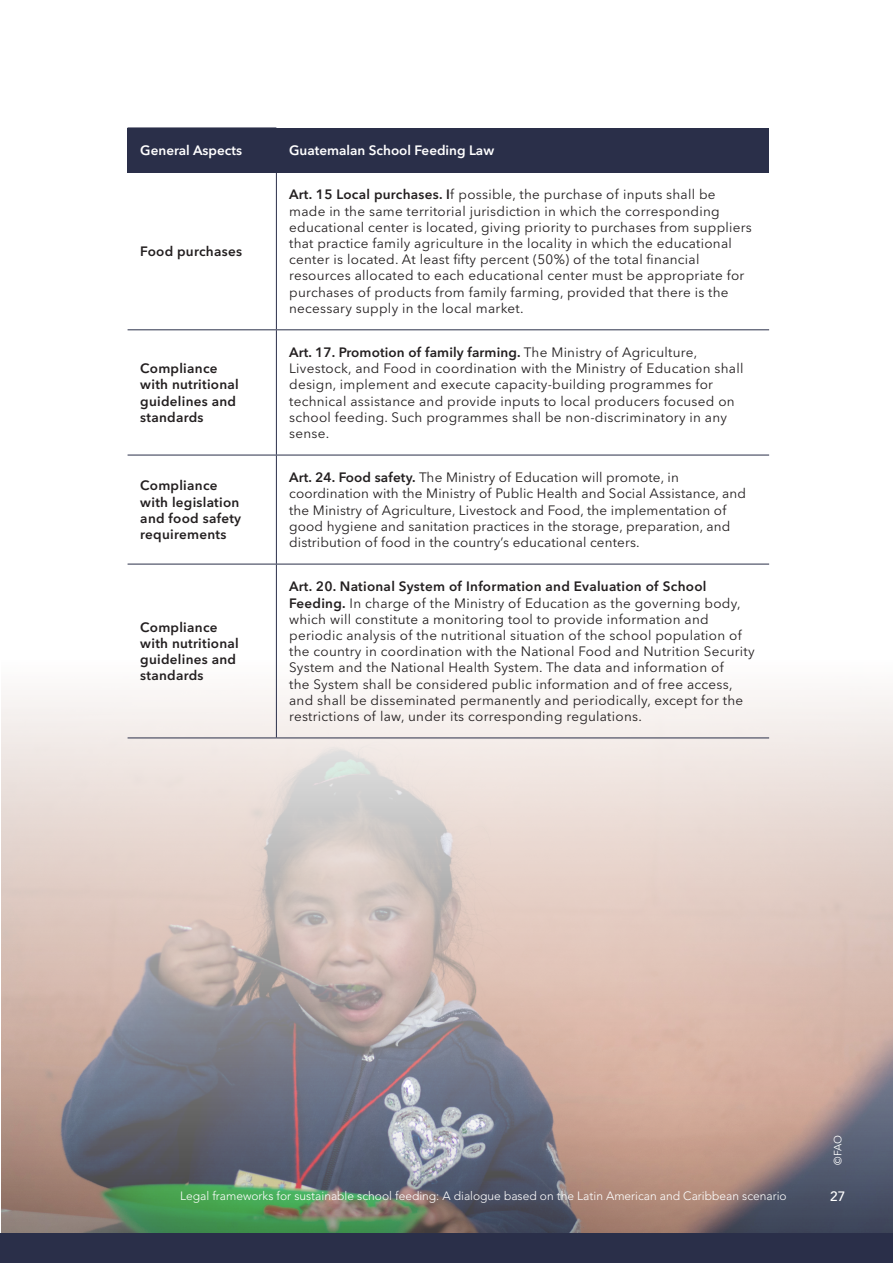
<style>
.page{position:relative;width:893px;height:1263px;background:#fff}
.page>*{position:absolute;margin:0;border:0;box-sizing:border-box;transform-origin:0 0}
.t1{font:13.5px/16.2px "Avenir Next LT Pro";letter-spacing:.02em;color:#231f20}
.t2{font:600 13.5px/16.2px "Avenir Next LT Pro";letter-spacing:.02em;color:#231f20}
.t3{font:600 13.5px "Avenir Next LT Pro";color:#fff}
.t4{font:500 13.5px "Avenir";color:#fff}
.t5{font:300 12px "Avenir";color:#fff}
.t6{font:10.5px "Avenir Next LT Pro";color:#fff}
.s1{font-weight:600}
</style>
<div class="page">
<img style="left:1px;top:659px;width:892px;height:574px">
<div style="left:128px;top:128px;width:148px;height:44px;background:#2a2f49"></div>
<div style="left:276px;top:128px;width:493px;height:44px;background:#2a2f49"></div>
<hr style="left:128px;top:172px;width:149px;height:1px;background:#2a2f49">
<hr style="left:276px;top:173px;width:1px;height:156px;background:#2a2f49">
<hr style="left:128px;top:329px;width:148px;height:1px;background:#2a2f49">
<hr style="left:276px;top:329px;width:493px;height:1px;background:#2a2f49">
<hr style="left:276px;top:330px;width:1px;height:125px;background:#2a2f49">
<hr style="left:128px;top:455px;width:148px;height:1px;background:#2a2f49">
<hr style="left:276px;top:455px;width:493px;height:1px;background:#2a2f49">
<hr style="left:276px;top:455px;width:1px;height:109px;background:#2a2f49">
<hr style="left:128px;top:564px;width:148px;height:1px;background:#2a2f49">
<hr style="left:276px;top:564px;width:493px;height:1px;background:#2a2f49">
<hr style="left:276px;top:564px;width:1px;height:173px;background:#2a2f49">
<hr style="left:128px;top:737px;width:148px;height:1px;background:#2a2f49">
<hr style="left:276px;top:737px;width:493px;height:1px;background:#2a2f49">
<div style="left:0;top:1233px;width:893px;height:30px;background:#2a2f49"></div>
<p class="t3" style="left:140px;top:142px;width:103px">General Aspects</p>
<p class="t3" style="left:289px;top:142px;width:207px">Guatemalan School Feeding Law</p>
<p class="t2" style="left:140px;top:243px;width:103px">Food purchases</p>
<p class="t2" style="left:140px;top:360px;width:100px">Compliance with nutritional guidelines and standards</p>
<p class="t1" style="left:289px;top:187px;width:464px"><span class="s1">Art. 15 Local purchases. I</span>f possible, the purchase of inputs shall be made in the same territorial jurisdiction in which the corresponding educational center is located, giving priority to purchases from suppliers that practice family agriculture in the locality in which the educational center is located. At least fifty percent (50%) of the total financial resources allocated to each educational center must be appropriate for purchases of products from family farming, provided that there is the necessary supply in the local market.</p>
<p class="t1" style="left:289px;top:344px;width:456px"><span class="s1">Art. 17. Promotion of family farming.</span> The Ministry of Agriculture, Livestock, and Food in coordination with the Ministry of Education shall design, implement and execute capacity-building programmes for technical assistance and provide inputs to local producers focused on school feeding. Such programmes shall be non-discriminatory in any sense.</p>
<p class="t2" style="left:140px;top:477px;width:102px">Compliance with legislation and food safety requirements</p>
<p class="t1" style="left:289px;top:469px;width:459px"><span class="s1">Art. 24. Food safety.</span> The Ministry of Education will promote, in coordination with the Ministry of Public Health and Social Assistance, and the Ministry of Agriculture, Livestock and Food, the implementation of good hygiene and sanitation practices in the storage, preparation, and distribution of food in the country’s educational centers.</p>
<p class="t2" style="left:140px;top:619px;width:100px">Compliance with nutritional guidelines and standards</p>
<p class="t1" style="left:289px;top:578px;width:467px"><span class="s1">Art. 20. National System of Information and Evaluation of School Feeding.</span> In charge of the Ministry of Education as the governing body, which will constitute a monitoring tool to provide information and periodic analysis of the nutritional situation of the school population of the country in coordination with the National Food and Nutrition Security System and the National Health System. The data and information of<br>the System shall be considered public information and of free access, and shall be disseminated permanently and periodically, except for the restrictions of law, under its corresponding regulations.</p>
<p class="t6" style="left:831px;top:1165px;width:32px;rotate:-90deg">©FAO</p>
<p class="t5" style="left:180px;top:1188px;width:608px">Legal frameworks for sustainable school feeding: A dialogue based on the Latin American and Caribbean scenario</p>
<p class="t4" style="left:830px;top:1188px;width:17px">27</p>
</div>
